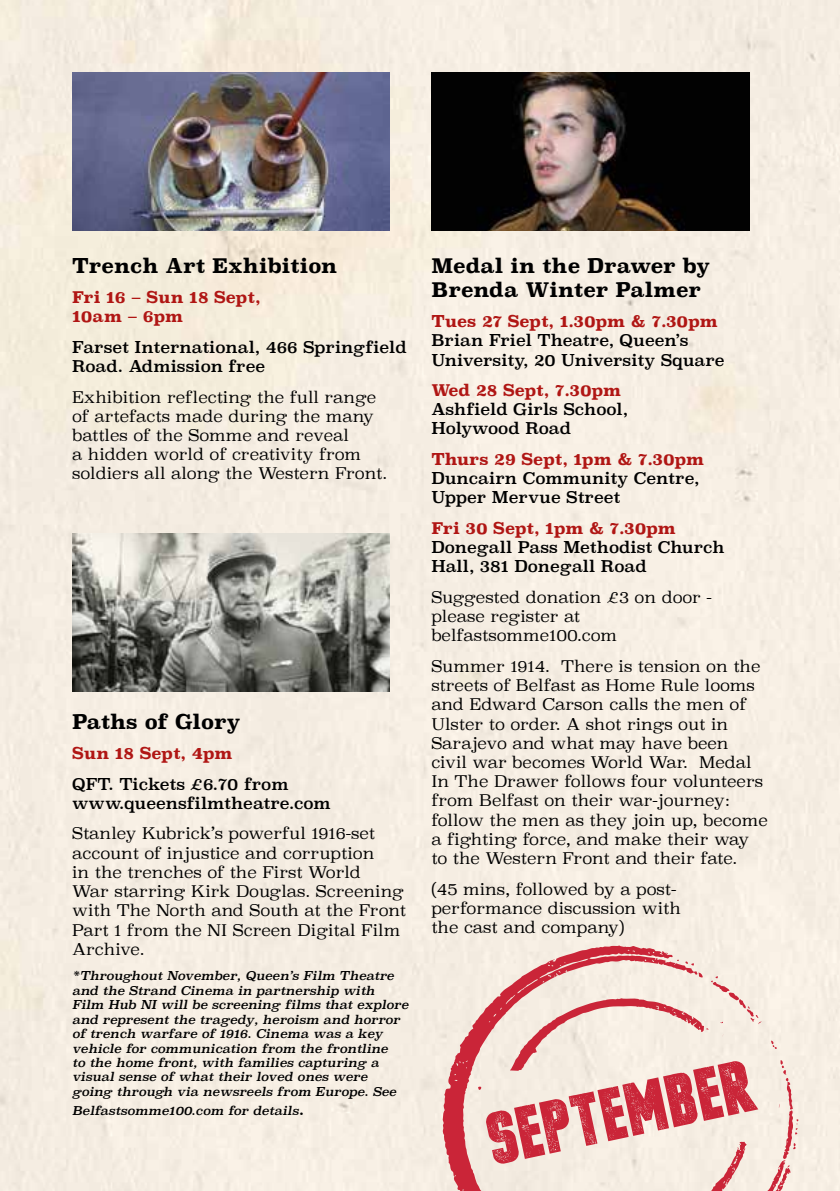
<style>
.page{position:relative;width:840px;height:1191px;background:#fff}
.page>*{position:absolute;margin:0;border:0;box-sizing:border-box;transform-origin:0 0}
.t1{font:69.4px "Headlined";color:#ca2538}
.t2{font:700 20px/24px "Superclarendon";color:#000}
.t3{font:300 16px/19.2px "Superclarendon";color:#000}
.t4{font:16px/19.2px "Superclarendon";color:#000}
.t5{font:700 16px/19.2px "Superclarendon";color:#b01614}
.t6{font:italic 12px/14.4px "Superclarendon";color:#000}
.s1{font-size:16px}
</style>
<div class="page">
<div style="left:0;top:0;width:839px;height:1191px;background:#f5ede2"></div>
<img style="left:72px;top:72px;width:317px;height:159px">
<img style="left:72px;top:533px;width:317px;height:159px">
<img style="left:431px;top:72px;width:317px;height:159px">
<svg style="left:442px;top:945px;width:356px;height:246px;background:#f0d8d0"></svg>
<p class="t2" style="left:72px;top:254px;width:267px">Trench Art Exhibition</p>
<p class="t5" style="left:72px;top:288px;width:190px">Fri 16 – Sun 18 Sept,<br>10am – 6pm</p>
<p class="t4" style="left:72px;top:339px;width:336px">Farset International, 466 Springfield<br>Road. Admission free</p>
<p class="t3" style="left:72px;top:388px;width:316px">Exhibition reflecting the full range of artefacts made during the many battles of the Somme and reveal<br>a hidden world of creativity from soldiers all along the Western Front.</p>
<p class="t2" style="left:72px;top:710px;width:170px">Paths of Glory</p>
<p class="t5" style="left:72px;top:744px;width:162px">Sun 18 Sept, 4pm</p>
<p class="t4" style="left:72px;top:775px;width:260px">QFT. Tickets £6.70 from www.queensfilmtheatre.com</p>
<p class="t3" style="left:72px;top:825px;width:335px">Stanley Kubrick’s powerful 1916-set account of injustice and corruption<br>in the trenches of the First World<br>War starring Kirk Douglas. Screening with The North and South at the Front<br>Part 1 from the NI Screen Digital Film<br>Archive.</p>
<p class="t6" style="left:72px;top:968px;width:338px">*Throughout November, Queen’s Film Theatre and the Strand Cinema in partnership with Film Hub NI will be screening films that explore and represent the tragedy, heroism and horror of trench warfare of 1916. Cinema was a key vehicle for communication from the frontline<br>to the home front, with families capturing a visual sense of what their loved ones were going through via newsreels from Europe. See</p>
<p class="t6" style="left:72px;top:1103px;width:233px">Belfastsomme100.com for details<span class="s1">.</span></p>
<p class="t2" style="left:431px;top:254px;width:280px">Medal in the Drawer by<br>Brenda Winter Palmer</p>
<p class="t5" style="left:431px;top:312px;width:288px">Tues 27 Sept, 1.30pm &amp; 7.30pm</p>
<p class="t4" style="left:431px;top:332px;width:295px">Brian Friel Theatre, Queen’s<br>University, 20 University Square</p>
<p class="t5" style="left:431px;top:381px;width:191px">Wed 28 Sept, 7.30pm</p>
<p class="t4" style="left:431px;top:401px;width:198px">Ashfield Girls School,<br>Holywood Road</p>
<p class="t5" style="left:431px;top:450px;width:274px">Thurs 29 Sept, 1pm &amp; 7.30pm</p>
<p class="t4" style="left:431px;top:470px;width:269px">Duncairn Community Centre,<br>Upper Mervue Street</p>
<p class="t5" style="left:431px;top:519px;width:246px">Fri 30 Sept, 1pm &amp; 7.30pm</p>
<p class="t4" style="left:431px;top:539px;width:295px">Donegall Pass Methodist Church<br>Hall, 381 Donegall Road</p>
<p class="t3" style="left:431px;top:589px;width:282px">Suggested donation £3 on door - please register at belfastsomme100.com</p>
<p class="t3" style="left:431px;top:658px;width:338px">Summer 1914. There is tension on the streets of Belfast as Home Rule looms and Edward Carson calls the men of Ulster to order. A shot rings out in Sarajevo and what may have been civil war becomes World War. Medal In The Drawer follows four volunteers from Belfast on their war-journey: follow the men as they join up, become a fighting force, and make their way to the Western Front and their fate.</p>
<p class="t3" style="left:431px;top:880px;width:251px">(45 mins, followed by a post&shy;performance discussion with the cast and company)</p>
<h1 class="t1" style="left:479px;top:1100px;width:273px;rotate:-12deg">September</h1>
</div>
